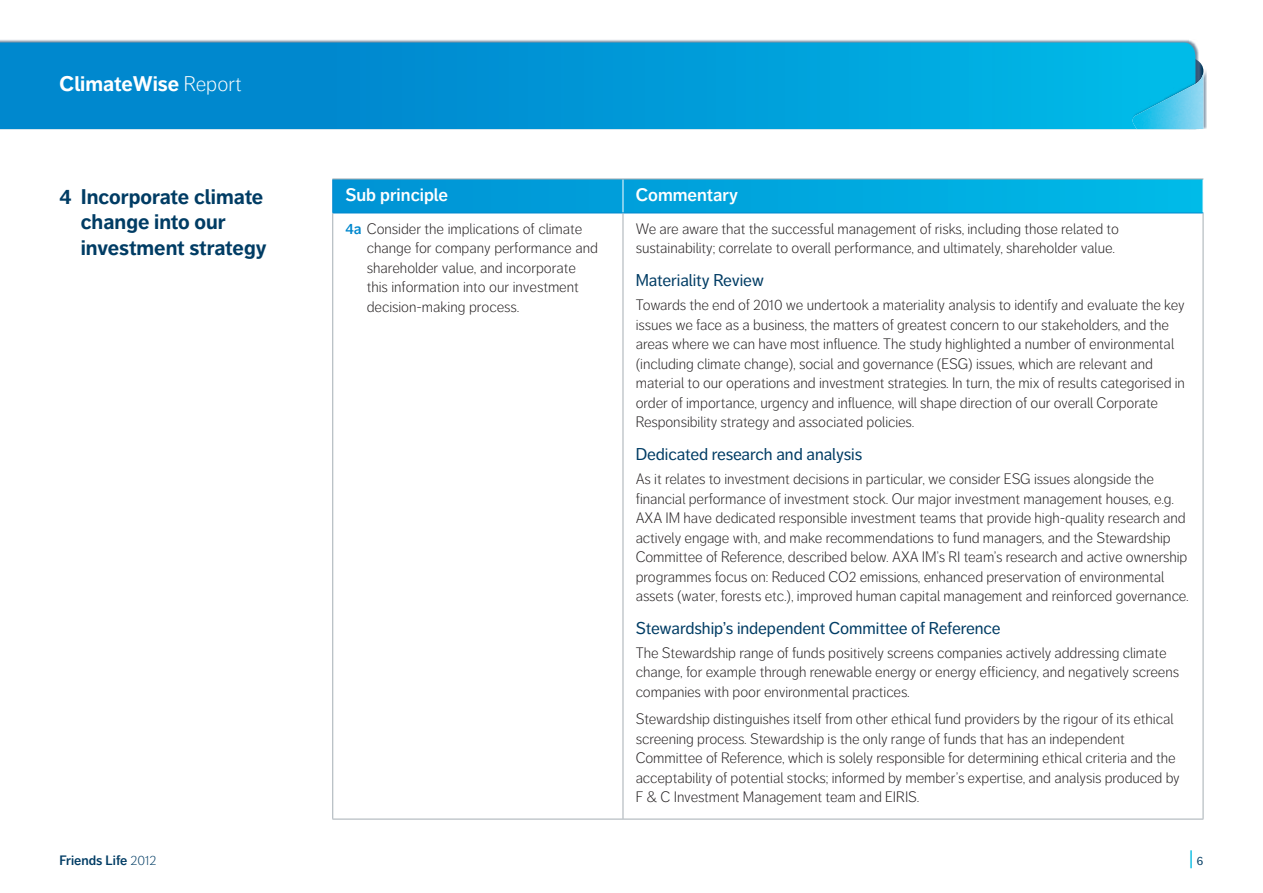
<style>
.page{position:relative;width:1263px;height:893px;background:#fff}
.page>*{position:absolute;margin:0;border:0;box-sizing:border-box;transform-origin:0 0}
.t1{font:700 21px/25.5px "Friends Life Dagny";color:#003c64}
.t2{font:700 21px "Friends Life Dagny";color:#fff}
.t3{font:600 18.9px "Friends Life Dagny";color:#0dbde3;scale:.78 1}
.t4{font:600 18px "Friends Life Dagny";color:#fff}
.t5{font:16.95px "Friends Life Dagny";letter-spacing:-.005em;color:#003c64}
.t6{font:300 15px/19.5px "Friends Life Dagny";letter-spacing:-.005em;color:#231f20}
.t7{font:600 13.5px "Friends Life Dagny";color:#003c64}
.s1{font-weight:300}
.s2{font-weight:600;color:#0088ce}
.s3{font-weight:400;font-size:12px;color:#003c64}
</style>
<div class="page">
<div style="left:0;top:39px;width:1199px;height:90px;background:#00294e;opacity:.55"></div>
<svg style="left:0;top:43px;width:1195px;height:86px;background:#0098d6"></svg>
<div style="left:1133px;top:67px;width:74px;height:62px;background:#00294e;opacity:.45"></div>
<svg style="left:1130px;top:58px;width:74px;height:71px"></svg>
<img style="left:1131px;top:71px;width:72px;height:58px">
<svg style="left:333px;top:180px;width:870px;height:33px;background:#00a5dd"></svg>
<hr style="left:623px;top:179px;width:1px;height:34px;background:#fff">
<hr style="left:332px;top:179px;width:1px;height:34px;background:#0088ce">
<hr style="left:332px;top:179px;width:291px;height:1px;background:#a5aeb4">
<hr style="left:623px;top:179px;width:580px;height:1px;background:#a5aeb4">
<hr style="left:332px;top:213px;width:291px;height:1px;background:#0088ce">
<hr style="left:623px;top:213px;width:580px;height:1px;background:#0088ce">
<hr style="left:332px;top:213px;width:1px;height:606px;background:#a5aeb4">
<hr style="left:623px;top:213px;width:1px;height:606px;background:#a5aeb4">
<hr style="left:1203px;top:213px;width:1px;height:606px;background:#a5aeb4">
<hr style="left:332px;top:819px;width:291px;height:1px;background:#a5aeb4">
<hr style="left:623px;top:819px;width:580px;height:1px;background:#a5aeb4">
<h1 class="t2" style="left:60px;top:71px;width:184px">ClimateWise <span class="s1">Report</span></h1>
<h1 class="t1" style="left:81px;top:184px;width:187px;text-indent:-21px">4 Incorporate climate change into our investment strategy</h1>
<p class="t4" style="left:345px;top:185px;width:104px">Sub principle</p>
<p class="t4" style="left:636px;top:185px;width:104px">Commentary</p>
<p class="t6" style="left:367px;top:219px;width:233px;text-indent:-21px"><span class="s2">4a</span> Consider the implications of climate change for company performance and shareholder value, and incorporate this information into our investment decision‑making process.</p>
<p class="t6" style="left:636px;top:219px;width:485px">We are aware that the successful management of risks, including those related to sustainability; correlate to overall performance, and ultimately, shareholder value.</p>
<p class="t5" style="left:636px;top:271px;width:130px">Materiality Review</p>
<p class="t6" style="left:636px;top:295px;width:551px">Towards the end of 2010 we undertook a materiality analysis to identify and evaluate the key issues we face as a business, the matters of greatest concern to our stakeholders, and the areas where we can have most influence. The study highlighted a number of environmental (including climate change), social and governance (ESG) issues, which are relevant and material to our operations and investment strategies. In turn, the mix of results categorised in order of importance, urgency and influence, will shape direction of our overall Corporate Responsibility strategy and associated policies.</p>
<p class="t5" style="left:636px;top:445px;width:228px">Dedicated research and analysis</p>
<p class="t6" style="left:636px;top:469px;width:555px">As it relates to investment decisions in particular, we consider ESG issues alongside the financial performance of investment stock. Our major investment management houses, e.g.<br>AXA IM have dedicated responsible investment teams that provide high‑quality research and actively engage with, and make recommendations to fund managers, and the Stewardship Committee of Reference, described below. AXA IM’s RI team’s research and active ownership programmes focus on: Reduced CO2 emissions, enhanced preservation of environmental assets (water, forests etc.), improved human capital management and reinforced governance.</p>
<p class="t5" style="left:636px;top:619px;width:366px">Stewardship’s independent Committee of Reference</p>
<p class="t6" style="left:636px;top:643px;width:545px">The Stewardship range of funds positively screens companies actively addressing climate change, for example through renewable energy or energy efficiency, and negatively screens companies with poor environmental practices.</p>
<p class="t6" style="left:636px;top:709px;width:546px">Stewardship distinguishes itself from other ethical fund providers by the rigour of its ethical screening process. Stewardship is the only range of funds that has an independent Committee of Reference, which is solely responsible for determining ethical criteria and the acceptability of potential stocks; informed by member’s expertise, and analysis produced by F &amp; C Investment Management team and EIRIS.</p>
<p class="t7" style="left:60px;top:852px;width:98px">Friends Life <span class="s1">2012</span></p>
<p class="t3" style="left:1189px;top:847px;width:20px">| <span class="s3">6</span></p>
</div>
